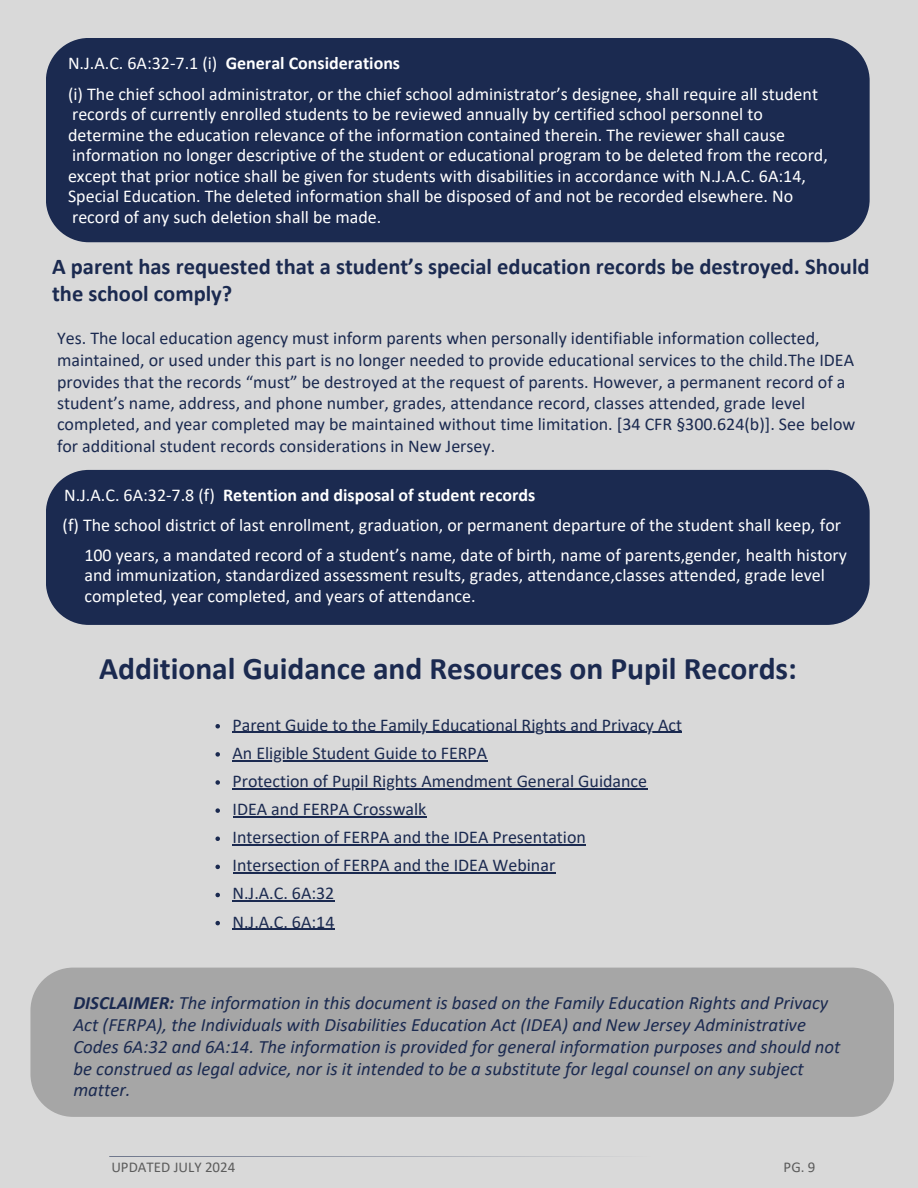
<style>
.page{position:relative;width:918px;height:1188px;background:#d9d9d9}
.page>*{position:absolute;margin:0;border:0;box-sizing:border-box;transform-origin:0 0}
.t1{font:700 31.5px "Calibri";color:#1b2a50}
.t2{font:700 22.5px/27px "Calibri";color:#1b2a50}
.t3{font:italic 18.75px/21.8px "Calibri";color:#1b2a50}
.t4{font:18px/20.5px "Calibri";color:#fff}
.t5{font:18px/28px "Calibri";color:#1b2a50}
.t6{font:700 18px "Calibri";color:#fff}
.t7{font:15px "Calibri";color:#5c5c5c}
.s1{font-weight:700}
.s2{font-weight:400}
</style>
<div class="page">
<div style="left:46px;top:38px;width:824px;height:204px;background:#1b2a50"></div>
<div style="left:30px;top:968px;width:864px;height:149px;background:#a6a6a6;border-radius:43px"></div>
<div style="left:46px;top:470px;width:823px;height:155px;background:#1b2a50"></div>
<svg style="left:109px;top:1156px;width:492px;height:1px"></svg>
<svg style="left:215px;top:724px;width:5px;height:5px"></svg>
<hr style="left:233px;top:732px;width:449px;height:1px;background:#1b2a50">
<hr style="left:233px;top:760px;width:255px;height:1px;background:#1b2a50">
<hr style="left:233px;top:788px;width:415px;height:1px;background:#1b2a50">
<hr style="left:233px;top:816px;width:193px;height:1px;background:#1b2a50">
<hr style="left:233px;top:844px;width:353px;height:2px;background:#1b2a50">
<hr style="left:233px;top:873px;width:323px;height:1px;background:#1b2a50">
<hr style="left:233px;top:901px;width:102px;height:1px;background:#1b2a50">
<hr style="left:233px;top:929px;width:102px;height:1px;background:#1b2a50">
<svg style="left:215px;top:752px;width:5px;height:5px"></svg>
<svg style="left:215px;top:780px;width:5px;height:5px"></svg>
<svg style="left:215px;top:808px;width:5px;height:5px"></svg>
<svg style="left:215px;top:837px;width:5px;height:4px"></svg>
<svg style="left:215px;top:865px;width:5px;height:4px"></svg>
<svg style="left:215px;top:893px;width:5px;height:4px"></svg>
<svg style="left:215px;top:921px;width:5px;height:4px"></svg>
<p class="t4" style="left:68px;top:50px;width:751px;line-height:30.5px">N.J.A.C. 6A:32-7.1 (i) <span class="s1">General Considerations<br></span>(i) The chief school administrator, or the chief school administrator’s designee, shall require all student</p>
<p class="t4" style="left:68px;top:106px;width:761px">records of currently enrolled students to be reviewed annually by certified school personnel to determine the education relevance of the information contained therein. The reviewer shall cause information no longer descriptive of the student or educational program to be deleted from the record, except that prior notice shall be given for students with disabilities in accordance with N.J.A.C. 6A:14, Special Education. The deleted information shall be disposed of and not be recorded elsewhere. No record of any such deletion shall be made.</p>
<p class="t2" style="left:52px;top:255px;width:819px">A parent has requested that a student’s special education records be destroyed. Should the school comply?</p>
<p class="t5" style="left:57px;top:329px;width:800px;line-height:21.5px">Yes. The local education agency must inform parents when personally identifiable information collected, maintained, or used under this part is no longer needed to provide educational services to the child.The IDEA provides that the records “must” be destroyed at the request of parents. However, a permanent record of a student’s name, address, and phone number, grades, attendance record, classes attended, grade level completed, and year completed may be maintained without time limitation. [34 CFR §300.624(b)]. See below for additional student records considerations in New Jersey.</p>
<p class="t6" style="left:64px;top:487px;width:473px"><span class="s2">N.J.A.C. 6A:32-7.8 (f)</span> Retention and disposal of student records</p>
<p class="t4" style="left:63px;top:516px;width:780px">(f) The school district of last enrollment, graduation, or permanent departure of the student shall keep, for</p>
<p class="t4" style="left:84px;top:546px;width:764px">100 years, a mandated record of a student’s name, date of birth, name of parents,gender, health history</p>
<p class="t4" style="left:84px;top:567px;width:742px">and immunization, standardized assessment results, grades, attendance,classes attended, grade level completed, year completed, and years of attendance.</p>
<h1 class="t1" style="left:99px;top:655px;width:699px">Additional Guidance and Resources on Pupil Records:</h1>
<p class="t5" style="left:233px;top:712px;width:451px">Parent Guide to the Family Educational Rights and Privacy Act An Eligible Student Guide to FERPA<br>Protection of Pupil Rights Amendment General Guidance IDEA and FERPA Crosswalk<br>Intersection of FERPA and the IDEA Presentation<br>Intersection of FERPA and the IDEA Webinar<br>N.J.A.C. 6A:32<br>N.J.A.C. 6A:14</p>
<p class="t3" style="left:73px;top:994px;width:769px"><span class="s1">DISCLAIMER:</span> The information in this document is based on the Family Education Rights and Privacy Act (FERPA), the Individuals with Disabilities Education Act (IDEA) and New Jersey Administrative Codes 6A:32 and 6A:14. The information is provided for general information purposes and should not be construed as legal advice, nor is it intended to be a substitute for legal counsel on any subject matter.</p>
<p class="t7" style="left:111px;top:1160px;width:125px">UPDATED JULY 2024</p>
<p class="t7" style="left:784px;top:1160px;width:33px">PG. 9</p>
</div>
